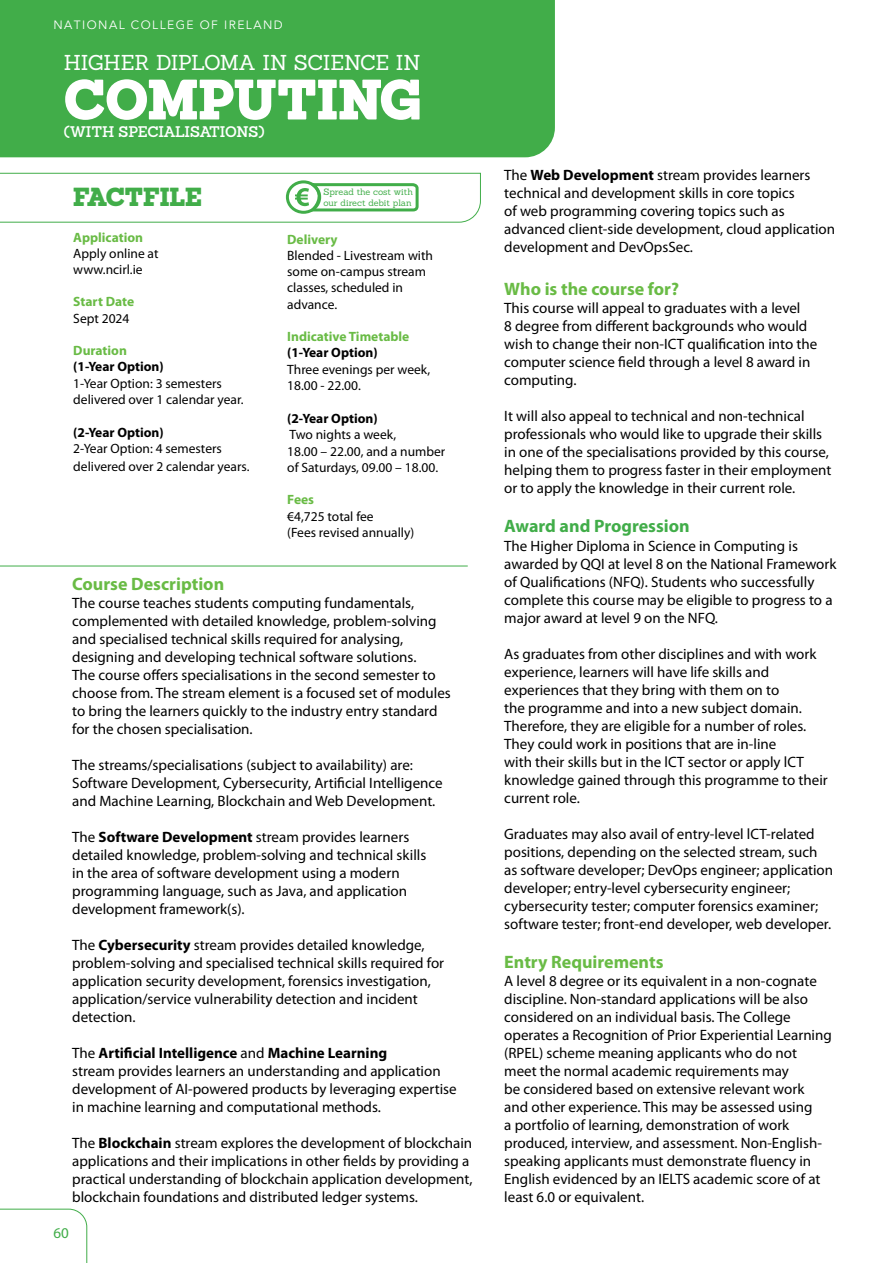
<style>
.page{position:relative;width:893px;height:1263px;background:#fff}
.page>*{position:absolute;margin:0;border:0;box-sizing:border-box;transform-origin:0 0}
.t1{font:900 55.5px "Sanchez";letter-spacing:-.005em;color:#fff}
.t2{font:900 25.5px "Sanchez";color:#41ad49}
.t3{font:21px "Sanchez";letter-spacing:-.01em;color:#fff}
.t4{font:700 18px "Myriad Pro";color:#69bb45}
.t5{font:700 18px "Myriad Pro";color:#41ad49}
.t6{font:15px/18px "Myriad Pro";color:#000}
.t7{font:600 15px "Sanchez";letter-spacing:-.03em;color:#fff}
.t8{font:15px "Myriad Pro";color:#41ad49}
.t9{font:13.5px/16.2px "Myriad Pro";color:#000}
.t10{font:700 13.5px "Myriad Pro";color:#69bb45}
.t11{font:700 13.5px "Myriad Pro";color:#000}
.t12{font:12px "Avenir";letter-spacing:.12em;color:#fff}
.t13{font:9px/10.8px "Sanchez";letter-spacing:-.005em;color:#41ad49}
.s1{font-weight:700}
.s2{color:#fff}
</style>
<div class="page">
<svg style="left:0;top:1208px;width:88px;height:55px"></svg>
<div style="left:0;top:0;width:555px;height:157px;background:#41ad49"></div>
<svg style="left:0;top:172px;width:481px;height:51px"></svg>
<hr style="left:0;top:566px;width:468px;height:1px;background:#41ad49">
<p class="t12" style="left:53px;top:16px;width:231px">NATIONAL COLLEGE OF IRELAND</p>
<h3 class="t3" style="left:64px;top:49px;width:358px">HIGHER DIPLOMA IN SCIENCE IN</h3>
<h1 class="t1" style="left:64px;top:60px;width:359px">COMPUTING</h1>
<p class="t7" style="left:64px;top:122px;width:202px">(WITH SPECIALISATIONS)</p>
<h2 class="t2" style="left:73px;top:178px;width:130px">FACTFILE</h2>
<p class="t10" style="left:73px;top:228px;width:71px">Application</p>
<p class="t9" style="left:73px;top:245px;width:87px">Apply online at www.ncirl.ie</p>
<p class="t10" style="left:73px;top:293px;width:62px">Start Date</p>
<p class="t9" style="left:73px;top:310px;width:58px">Sept 2024</p>
<p class="t10" style="left:73px;top:342px;width:55px">Duration</p>
<p class="t11" style="left:73px;top:358px;width:92px">(1-Year Option)</p>
<p class="t9" style="left:73px;top:375px;width:172px">1-Year Option: 3 semesters delivered over 1 calendar year.</p>
<p class="t11" style="left:73px;top:423px;width:92px">(2-Year Option)</p>
<p class="t9" style="left:73px;top:439px;width:178px;line-height:18px">2-Year Option: 4 semesters delivered over 2 calendar years.</p>
<p class="t13" style="left:323px;top:186px;width:91px">Spread the cost with our direct debit plan</p>
<p class="t10" style="left:287px;top:230px;width:52px">Delivery</p>
<p class="t9" style="left:287px;top:247px;width:147px">Blended - Livestream with some on-campus stream classes, scheduled in advance.</p>
<p class="t10" style="left:287px;top:328px;width:124px">Indicative Timetable</p>
<p class="t11" style="left:287px;top:344px;width:92px">(1-Year Option)</p>
<p class="t9" style="left:287px;top:361px;width:144px">Three evenings per week,<br>18.00 - 22.00.</p>
<p class="t11" style="left:287px;top:409px;width:92px">(2-Year Option)</p>
<p class="t9" style="left:287px;top:426px;width:160px">Two nights a week,<br>18.00 – 22.00, and a number of Saturdays, 09.00 – 18.00.</p>
<p class="t10" style="left:287px;top:491px;width:28px">Fees</p>
<p class="t9" style="left:287px;top:508px;width:129px">€4,725 total fee<br>(Fees revised annually)</p>
<p class="t4" style="left:72px;top:572px;width:154px">Course Description</p>
<p class="t6" style="left:72px;top:593px;width:380px">The course teaches students computing fundamentals, complemented with detailed knowledge, problem-solving and specialised technical skills required for analysing, designing and developing technical software solutions.<br>The course offers specialisations in the second semester to choose from. The stream element is a focused set of modules to bring the learners quickly to the industry entry standard for the chosen specialisation.</p>
<p class="t6" style="left:72px;top:755px;width:372px">The streams/specialisations (subject to availability) are:<br>Software Development, Cybersecurity, Artificial Intelligence and Machine Learning, Blockchain and Web Development.</p>
<p class="t6" style="left:72px;top:827px;width:356px">The <span class="s1">Software Development</span> stream provides learners detailed knowledge, problem-solving and technical skills in the area of software development using a modern programming language, such as Java, and application development framework(s).</p>
<p class="t6" style="left:72px;top:935px;width:373px">The <span class="s1">Cybersecurity</span> stream provides detailed knowledge, problem-solving and specialised technical skills required for application security development, forensics investigation, application/service vulnerability detection and incident detection.</p>
<p class="t6" style="left:72px;top:1043px;width:386px">The <span class="s1">Artificial Intelligence</span> and <span class="s1">Machine Learning<br></span>stream provides learners an understanding and application development of AI-powered products by leveraging expertise in machine learning and computational methods.</p>
<p class="t6" style="left:72px;top:1133px;width:402px">The <span class="s1">Blockchain</span> stream explores the development of blockchain applications and their implications in other fields by providing a practical understanding of blockchain application development, blockchain foundations and distributed ledger systems.</p>
<p class="t8" style="left:52px;top:1224px;width:18px"><span class="s2">4</span>6 0</p>
<p class="t6" style="left:504px;top:165px;width:332px">The <span class="s1">Web Development</span> stream provides learners technical and development skills in core topics<br>of web programming covering topics such as advanced client-side development, cloud application development and DevOpsSec.</p>
<p class="t4" style="left:504px;top:277px;width:176px">Who is the course for?</p>
<p class="t6" style="left:504px;top:299px;width:315px">This course will appeal to graduates with a level<br>8 degree from different backgrounds who would wish to change their non-ICT qualification into the computer science field through a level 8 award in computing.</p>
<p class="t6" style="left:504px;top:407px;width:329px">It will also appeal to technical and non-technical professionals who would like to upgrade their skills in one of the specialisations provided by this course, helping them to progress faster in their employment or to apply the knowledge in their current role.</p>
<p class="t5" style="left:504px;top:515px;width:187px">Award and Progression</p>
<p class="t6" style="left:504px;top:536px;width:334px">The Higher Diploma in Science in Computing is awarded by QQI at level 8 on the National Framework of Qualifications (NFQ). Students who successfully complete this course may be eligible to progress to a major award at level 9 on the NFQ.</p>
<p class="t6" style="left:504px;top:644px;width:325px">As graduates from other disciplines and with work experience, learners will have life skills and experiences that they bring with them on to<br>the programme and into a new subject domain.<br>Therefore, they are eligible for a number of roles.<br>They could work in positions that are in-line<br>with their skills but in the lCT sector or apply lCT knowledge gained through this programme to their current role.</p>
<p class="t6" style="left:504px;top:824px;width:330px">Graduates may also avail of entry-level lCT-related positions, depending on the selected stream, such as software developer; DevOps engineer; application developer; entry-level cybersecurity engineer; cybersecurity tester; computer forensics examiner; software tester; front-end developer, web developer.</p>
<p class="t4" style="left:504px;top:950px;width:161px">Entry Requirements</p>
<p class="t6" style="left:504px;top:972px;width:329px">A level 8 degree or its equivalent in a non-cognate discipline. Non-standard applications will be also considered on an individual basis. The College operates a Recognition of Prior Experiential Learning (RPEL) scheme meaning applicants who do not meet the normal academic requirements may<br>be considered based on extensive relevant work and other experience. This may be assessed using<br>a portfolio of learning, demonstration of work produced, interview, and assessment. Non-English&shy;speaking applicants must demonstrate fluency in English evidenced by an IELTS academic score of at least 6.0 or equivalent.</p>
</div>
